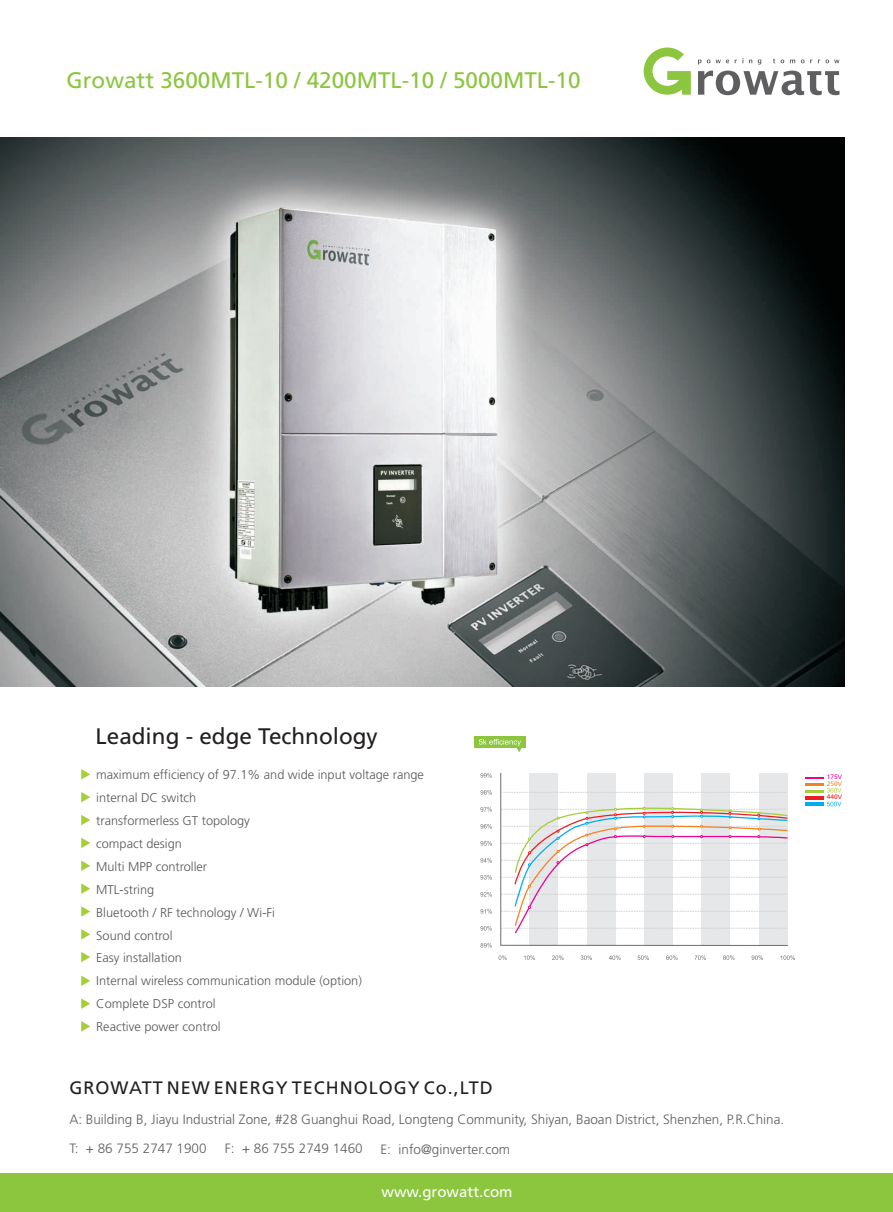
<style>
.page{position:relative;width:893px;height:1212px;background:#fff}
.page>*{position:absolute;margin:0;border:0;box-sizing:border-box;transform-origin:0 0}
.t1{font:22.5px "True Frutiger Roman";color:#8bc63e}
.t2{font:22.5px "True Frutiger Roman";color:#231f20}
.t3{font:18px "True Frutiger Roman";letter-spacing:.055em;color:#231f20}
.t4{font:15px "True Frutiger Roman";color:#fff}
.t5{font:300 13.5px/29.2px "True Frutiger";color:#5f5f62}
.t6{font:300 12.75px/23px "True Frutiger";color:#57585a}
.t7{font:6.45px "True Frutiger Roman";color:#ed028c}
.t8{font:6.45px "True Frutiger Roman";color:#f58220}
.t9{font:6.45px "True Frutiger Roman";color:#ee1d23}
</style>
<div class="page">
<div style="left:0;top:1173px;width:893px;height:38px;background:#8bc63e"></div>
<svg style="left:698px;top:60px;width:3px;height:5px"></svg>
<svg style="left:707px;top:60px;width:22px;height:3px"></svg>
<svg style="left:758px;top:60px;width:3px;height:5px"></svg>
<svg style="left:773px;top:59px;width:11px;height:4px"></svg>
<svg style="left:801px;top:60px;width:11px;height:3px"></svg>
<svg style="left:818px;top:60px;width:21px;height:3px"></svg>
<svg style="left:698px;top:71px;width:141px;height:24px"></svg>
<svg style="left:644px;top:48px;width:47px;height:47px"></svg>
<svg style="left:81px;top:769px;width:9px;height:10px"></svg>
<svg style="left:81px;top:792px;width:9px;height:10px"></svg>
<svg style="left:81px;top:815px;width:9px;height:10px"></svg>
<svg style="left:81px;top:838px;width:9px;height:10px"></svg>
<svg style="left:81px;top:860px;width:9px;height:11px"></svg>
<svg style="left:81px;top:883px;width:9px;height:11px"></svg>
<svg style="left:81px;top:906px;width:9px;height:11px"></svg>
<svg style="left:81px;top:975px;width:9px;height:11px"></svg>
<svg style="left:81px;top:929px;width:9px;height:10px"></svg>
<svg style="left:81px;top:998px;width:9px;height:11px"></svg>
<img style="left:0;top:138px;width:844px;height:548px">
<svg style="left:81px;top:952px;width:9px;height:10px"></svg>
<svg style="left:81px;top:1021px;width:9px;height:10px"></svg>
<hr style="left:805px;top:802px;width:19px;height:4px;background:#00aeef">
<svg style="left:827px;top:802px;width:14px;height:4px"></svg>
<hr style="left:805px;top:796px;width:19px;height:3px;background:#ee1d23">
<hr style="left:805px;top:790px;width:19px;height:3px;background:#a6ce39">
<svg style="left:827px;top:788px;width:14px;height:5px"></svg>
<hr style="left:805px;top:783px;width:19px;height:3px;background:#f58220">
<svg style="left:805px;top:777px;width:19px;height:2px"></svg>
<svg style="left:480px;top:807px;width:12px;height:5px"></svg>
<svg style="left:480px;top:824px;width:12px;height:5px"></svg>
<svg style="left:480px;top:841px;width:12px;height:5px"></svg>
<svg style="left:480px;top:858px;width:12px;height:5px"></svg>
<svg style="left:480px;top:875px;width:12px;height:5px"></svg>
<svg style="left:480px;top:892px;width:12px;height:5px"></svg>
<svg style="left:480px;top:909px;width:12px;height:4px"></svg>
<svg style="left:480px;top:926px;width:12px;height:4px"></svg>
<svg style="left:480px;top:943px;width:12px;height:4px"></svg>
<svg style="left:499px;top:955px;width:8px;height:5px"></svg>
<svg style="left:524px;top:955px;width:11px;height:5px"></svg>
<svg style="left:552px;top:955px;width:11px;height:5px"></svg>
<svg style="left:581px;top:955px;width:11px;height:5px"></svg>
<svg style="left:609px;top:955px;width:11px;height:5px"></svg>
<svg style="left:638px;top:955px;width:11px;height:5px"></svg>
<svg style="left:666px;top:955px;width:11px;height:5px"></svg>
<svg style="left:695px;top:955px;width:11px;height:5px"></svg>
<svg style="left:723px;top:955px;width:12px;height:5px"></svg>
<svg style="left:752px;top:955px;width:11px;height:5px"></svg>
<svg style="left:780px;top:955px;width:15px;height:5px"></svg>
<svg style="left:500px;top:773px;width:288px;height:173px"></svg>
<svg style="left:481px;top:790px;width:11px;height:5px"></svg>
<svg style="left:480px;top:773px;width:12px;height:5px"></svg>
<svg style="left:501px;top:792px;width:286px;height:1px"></svg>
<svg style="left:501px;top:806px;width:287px;height:129px"></svg>
<div style="left:474px;top:736px;width:52px;height:12px;background:#8bc63e"></div>
<svg style="left:479px;top:739px;width:43px;height:13px"></svg>
<h1 class="t1" style="left:67px;top:67px;width:515px">Growatt 3600MTL-10 / 4200MTL-10 / 5000MTL-10</h1>
<h1 class="t2" style="left:96px;top:723px;width:284px">Leading - edge Technology</h1>
<p class="t6" style="left:96px;top:763px;width:329px">maximum efficiency of 97.1% and wide input voltage range internal DC switch<br>transformerless GT topology<br>compact design<br>Multi MPP controller<br>MTL-string<br>Bluetooth / RF technology / Wi-Fi<br>Sound control<br>Easy installation<br>Internal wireless communication module (option)<br>Complete DSP control<br>Reactive power control</p>
<h2 class="t3" style="left:69px;top:1077px;width:425px">GROWATT NEW ENERGY TECHNOLOGY Co.,LTD</h2>
<p class="t5" style="left:69px;top:1105px;width:716px">A: Building B, Jiayu Industrial Zone, #28 Guanghui Road, Longteng Community, Shiyan, Baoan District, Shenzhen, P.R.China.<br>T: + 86 755 2747 1900</p>
<p class="t5" style="left:225px;top:1134px;width:139px">F: + 86 755 2749 1460</p>
<p class="t5" style="left:380px;top:1135px;width:131px">E: info@ginverter.com</p>
<p class="t4" style="left:382px;top:1183px;width:132px">www.growatt.com</p>
<p class="t7" style="left:827px;top:773px;width:17px">175V</p>
<p class="t8" style="left:827px;top:780px;width:17px">250V</p>
<p class="t9" style="left:827px;top:793px;width:17px">440V</p>
</div>
